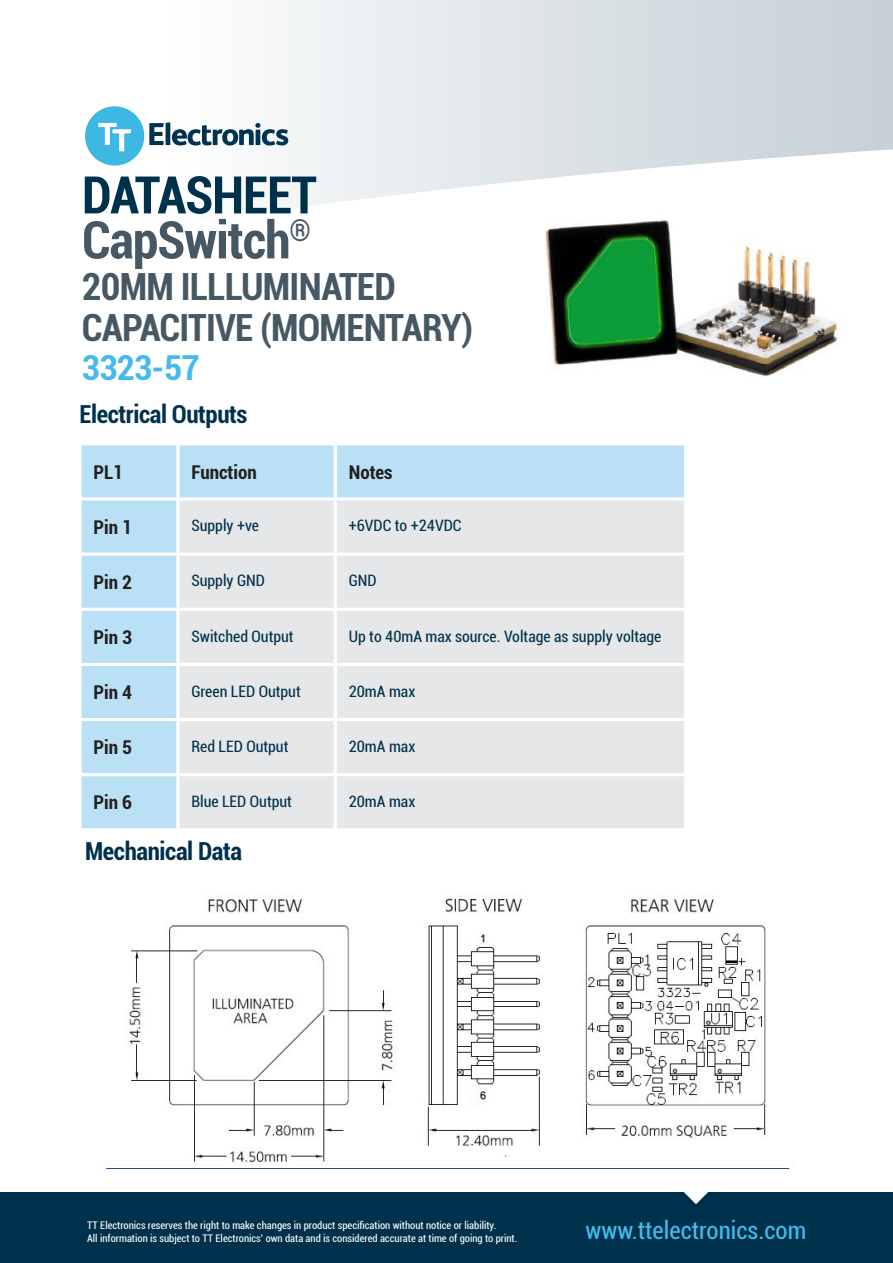
<style>
.page{position:relative;width:893px;height:1263px;background:#fff}
.page>*{position:absolute;margin:0;border:0;box-sizing:border-box;transform-origin:0 0}
.t1{font:700 condensed 51.9px "Roboto";letter-spacing:-.02em;color:#475865}
.t2{font:700 condensed 51.9px "Roboto";letter-spacing:-.02em;color:#00314c}
.t3{font:700 condensed 37.5px "Roboto";letter-spacing:-.02em;color:#475865}
.t4{font:700 condensed 34.5px "Roboto";letter-spacing:-.02em;color:#44bbeb}
.t5{font:700 condensed 24.9px "Roboto";letter-spacing:-.015em;color:#00314c}
.t6{font:condensed 24.6px "Roboto";color:#44bbeb}
.t7{font:700 condensed 19.05px "Roboto";color:#231f20}
.t8{font:condensed 15.75px "Roboto";color:#00314c}
.t9{font:condensed 10.5px "Roboto";color:#fff}
</style>
<div class="page">
<svg style="left:85px;top:0;width:808px;height:209px"></svg>
<div style="left:0;top:1193px;width:893px;height:70px;background:#00314c"></div>
<svg style="left:679px;top:1192px;width:34px;height:12px"></svg>
<svg style="left:149px;top:122px;width:139px;height:23px"></svg>
<div style="left:85px;top:106px;width:59px;height:60px;background:#3db8e3;border-radius:50%"></div>
<svg style="left:98px;top:123px;width:33px;height:28px"></svg>
<div style="left:82px;top:445px;width:602px;height:383px;background:#bae0f6"></div>
<div style="left:180px;top:501px;width:504px;height:327px;background:#e6e7e9"></div>
<svg style="left:80px;top:445px;width:2px;height:52px"></svg>
<svg style="left:176px;top:445px;width:4px;height:52px"></svg>
<hr style="left:334px;top:445px;width:3px;height:52px;background:#fff">
<svg style="left:80px;top:497px;width:98px;height:4px"></svg>
<svg style="left:81px;top:501px;width:1px;height:51px"></svg>
<svg style="left:178px;top:497px;width:157px;height:4px"></svg>
<svg style="left:176px;top:501px;width:4px;height:51px"></svg>
<svg style="left:335px;top:497px;width:351px;height:4px"></svg>
<hr style="left:334px;top:501px;width:3px;height:51px;background:#fff">
<svg style="left:80px;top:552px;width:98px;height:4px"></svg>
<svg style="left:80px;top:556px;width:2px;height:52px"></svg>
<hr style="left:178px;top:552px;width:157px;height:4px;background:#fff">
<svg style="left:176px;top:556px;width:4px;height:52px"></svg>
<hr style="left:335px;top:552px;width:352px;height:4px;background:#fff">
<hr style="left:334px;top:556px;width:3px;height:52px;background:#fff">
<hr style="left:78px;top:608px;width:100px;height:3px;background:#fff">
<svg style="left:81px;top:611px;width:1px;height:52px"></svg>
<hr style="left:178px;top:608px;width:157px;height:3px;background:#fff">
<svg style="left:176px;top:611px;width:4px;height:52px"></svg>
<hr style="left:335px;top:608px;width:352px;height:3px;background:#fff">
<hr style="left:334px;top:611px;width:3px;height:52px;background:#fff">
<hr style="left:78px;top:663px;width:100px;height:3px;background:#fff">
<svg style="left:81px;top:666px;width:1px;height:52px"></svg>
<hr style="left:178px;top:663px;width:157px;height:3px;background:#fff">
<svg style="left:176px;top:666px;width:4px;height:52px"></svg>
<hr style="left:335px;top:663px;width:352px;height:3px;background:#fff">
<hr style="left:334px;top:666px;width:3px;height:52px;background:#fff">
<hr style="left:78px;top:718px;width:100px;height:3px;background:#fff">
<svg style="left:81px;top:721px;width:1px;height:52px"></svg>
<hr style="left:178px;top:718px;width:157px;height:3px;background:#fff">
<svg style="left:176px;top:721px;width:4px;height:52px"></svg>
<hr style="left:335px;top:718px;width:352px;height:3px;background:#fff">
<hr style="left:334px;top:721px;width:3px;height:52px;background:#fff">
<hr style="left:78px;top:773px;width:100px;height:3px;background:#fff">
<svg style="left:80px;top:776px;width:2px;height:52px"></svg>
<hr style="left:178px;top:773px;width:157px;height:3px;background:#fff">
<svg style="left:176px;top:776px;width:4px;height:52px"></svg>
<hr style="left:335px;top:773px;width:352px;height:3px;background:#fff">
<hr style="left:334px;top:776px;width:3px;height:52px;background:#fff">
<img style="left:529px;top:196px;width:331px;height:13px">
<img style="left:545px;top:207px;width:299px;height:170px">
<img style="left:102px;top:898px;width:690px;height:270px">
<p class="t2" style="left:82px;top:159px;width:236px">DATASHEET</p>
<p class="t1" style="left:82px;top:204px;width:231px">CapSwitch<sup>®</sup></p>
<p class="t3" style="left:82px;top:261px;width:315px">20MM ILLLUMINATED</p>
<p class="t3" style="left:82px;top:301px;width:393px">CAPACITIVE (MOMENTARY)</p>
<p class="t4" style="left:82px;top:343px;width:119px">3323-57</p>
<p class="t5" style="left:80px;top:396px;width:169px">Electrical Outputs</p>
<p class="t7" style="left:93px;top:458px;width:31px">PL1</p>
<p class="t7" style="left:191px;top:458px;width:67px">Function</p>
<p class="t7" style="left:349px;top:458px;width:45px">Notes</p>
<p class="t7" style="left:93px;top:513px;width:40px">Pin 1</p>
<p class="t8" style="left:191px;top:515px;width:69px">Supply +ve</p>
<p class="t8" style="left:349px;top:515px;width:114px">+6VDC to +24VDC</p>
<p class="t7" style="left:93px;top:569px;width:40px">Pin 2</p>
<p class="t8" style="left:191px;top:570px;width:75px">Supply GND</p>
<p class="t8" style="left:349px;top:570px;width:30px">GND</p>
<p class="t7" style="left:93px;top:624px;width:40px">Pin 3</p>
<p class="t8" style="left:191px;top:625px;width:104px">Switched Output</p>
<p class="t8" style="left:349px;top:625px;width:314px">Up to 40mA max source. Voltage as supply voltage</p>
<p class="t7" style="left:93px;top:679px;width:40px">Pin 4</p>
<p class="t8" style="left:191px;top:680px;width:111px">Green LED Output</p>
<p class="t8" style="left:349px;top:680px;width:68px">20mA max</p>
<p class="t7" style="left:93px;top:734px;width:40px">Pin 5</p>
<p class="t8" style="left:191px;top:735px;width:99px">Red LED Output</p>
<p class="t8" style="left:349px;top:735px;width:68px">20mA max</p>
<p class="t7" style="left:93px;top:789px;width:40px">Pin 6</p>
<p class="t8" style="left:191px;top:790px;width:102px">Blue LED Output</p>
<p class="t8" style="left:349px;top:790px;width:68px">20mA max</p>
<p class="t5" style="left:85px;top:834px;width:159px">Mechanical Data</p>
<p class="t9" style="left:87px;top:1218px;width:411px">TT Electronics reserves the right to make changes in product specification without notice or liability.</p>
<p class="t9" style="left:87px;top:1231px;width:432px">All information is subject to TT Electronics’ own data and is considered accurate at time of going to print.</p>
<p class="t6" style="left:585px;top:1213px;width:222px">www.ttelectronics.com</p>
</div>
